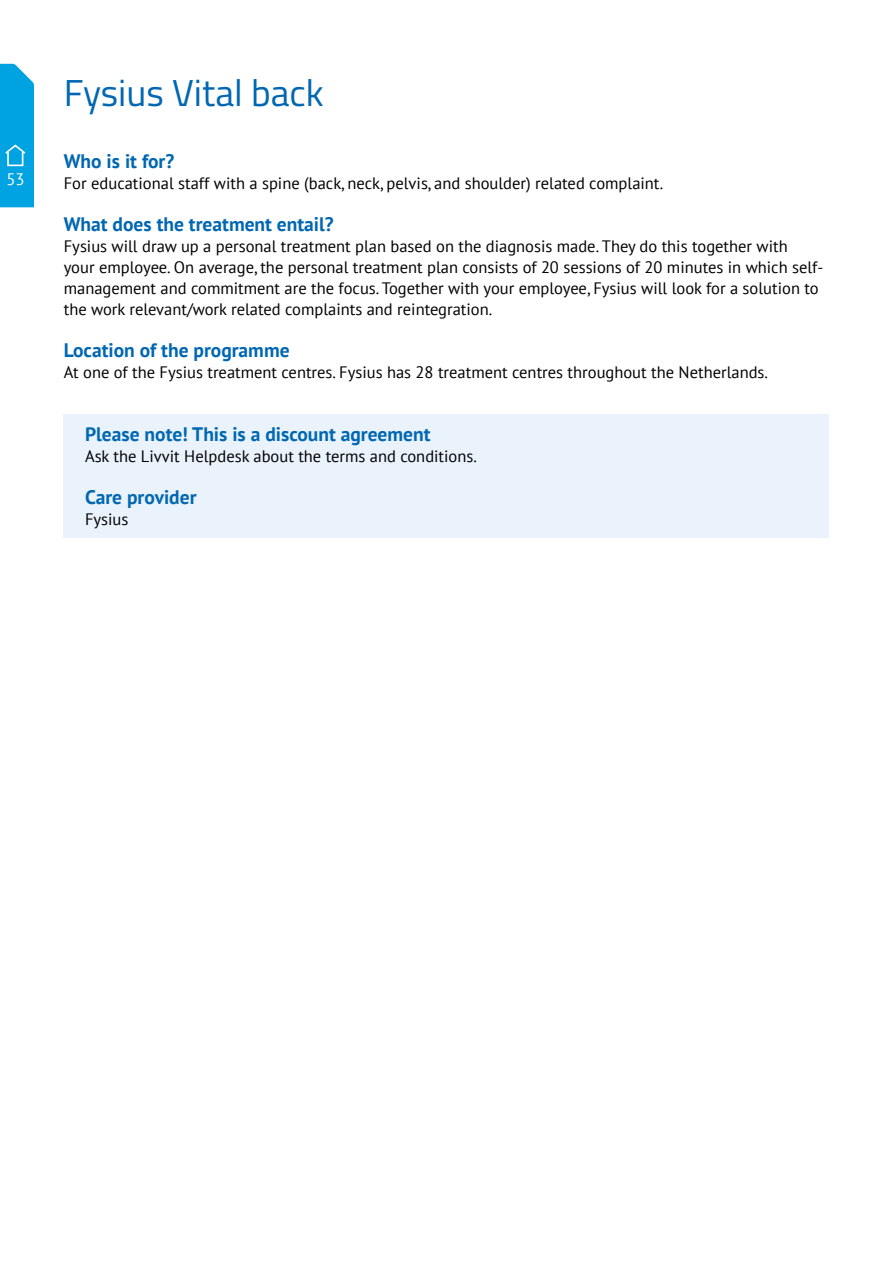
<style>
.page{position:relative;width:893px;height:1263px;background:#fff}
.page>*{position:absolute;margin:0;border:0;box-sizing:border-box;transform-origin:0 0}
.t1{font:37.5px "Titillium Web";color:#0067b2}
.t2{font:700 19.5px "PT Sans";color:#0067b2}
.t3{font:16.65px "PT Sans";color:#fff}
.t4{font:16.5px/21px "PT Sans";color:#000}
</style>
<div class="page">
<div style="left:64px;top:414px;width:765px;height:40px;background:#eaf3fc"></div>
<div style="left:64px;top:450px;width:765px;height:25px;background:#eaf3fc"></div>
<div style="left:64px;top:456px;width:765px;height:40px;background:#eaf3fc"></div>
<div style="left:64px;top:477px;width:765px;height:40px;background:#eaf3fc"></div>
<div style="left:64px;top:513px;width:765px;height:25px;background:#eaf3fc"></div>
<svg style="left:0;top:63px;width:34px;height:144px;background:#0ea8e3"></svg>
<div style="left:7px;top:151px;width:16px;height:15px;background:#00a3e2;border:2px solid #fff"></div>
<p class="t3" style="left:6px;top:168px;width:20px">53</p>
<h1 class="t1" style="left:64px;top:66px;width:262px">Fysius Vital back</h1>
<p class="t2" style="left:64px;top:148px;width:112px">Who is it for?</p>
<p class="t4" style="left:64px;top:172px;width:601px">For educational staff with a spine (back, neck, pelvis, and shoulder) related complaint.</p>
<p class="t2" style="left:64px;top:211px;width:272px">What does the treatment entail?</p>
<p class="t4" style="left:64px;top:235px;width:761px">Fysius will draw up a personal treatment plan based on the diagnosis made. They do this together with<br>your employee. On average, the personal treatment plan consists of 20 sessions of 20 minutes in which self&shy;management and commitment are the focus. Together with your employee, Fysius will look for a solution to the work relevant/work related complaints and reintegration.</p>
<p class="t2" style="left:64px;top:337px;width:227px">Location of the programme</p>
<p class="t4" style="left:64px;top:361px;width:706px">At one of the Fysius treatment centres. Fysius has 28 treatment centres throughout the Netherlands.</p>
<p class="t2" style="left:85px;top:421px;width:347px">Please note! This is a discount agreement</p>
<p class="t4" style="left:85px;top:445px;width:393px">Ask the Livvit Helpdesk about the terms and conditions.</p>
<p class="t2" style="left:85px;top:484px;width:113px">Care provider</p>
<p class="t4" style="left:85px;top:508px;width:45px">Fysius</p>
</div>
